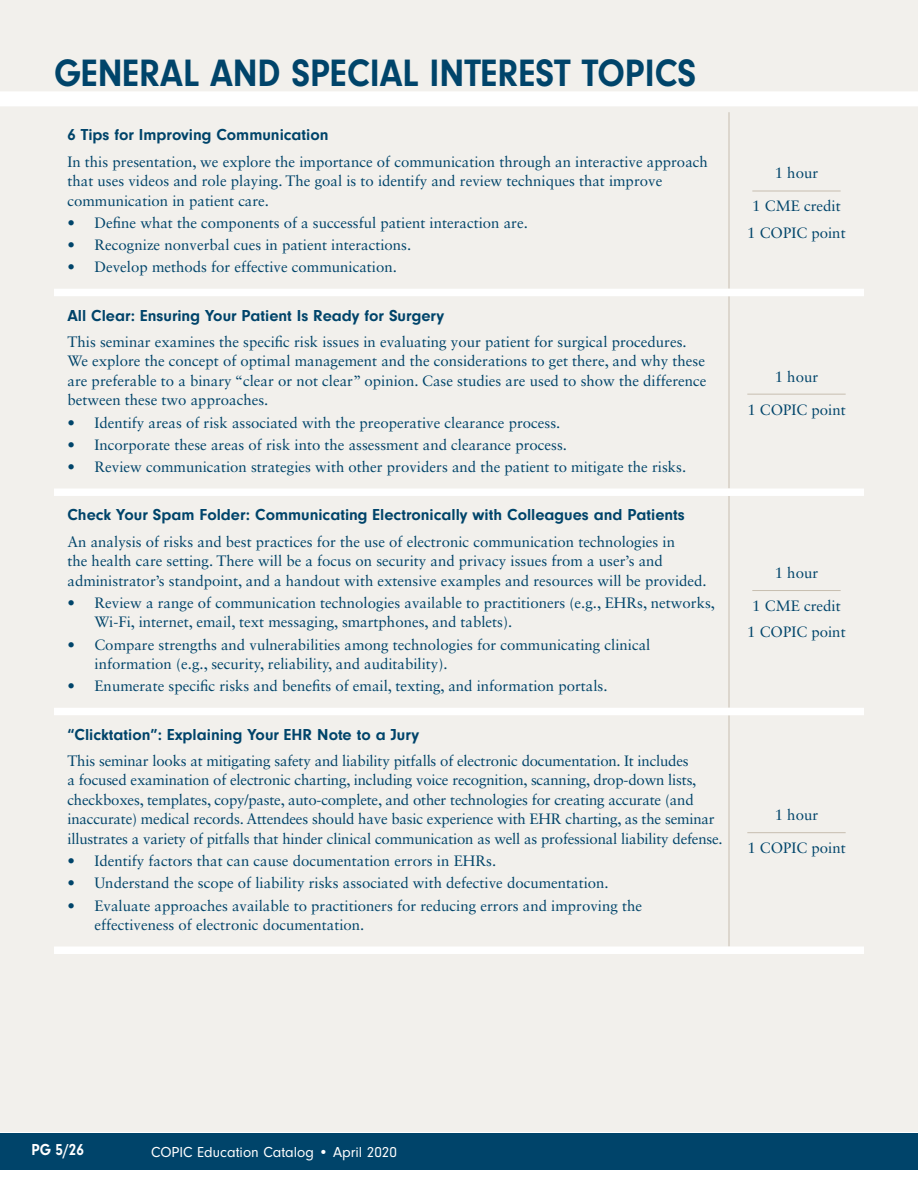
<style>
.page{position:relative;width:918px;height:1188px;background:#fff}
.page>*{position:absolute;margin:0;border:0;box-sizing:border-box;transform-origin:0 0}
.t1{font:700 39.6px "Neuzeit Gro";color:#00446a;scale:.91 1}
.Category_Title{font:700 16.5px "Neuzeit Gro";color:#00446a}
.t2{font:700 16.5px "Neuzeit Gro";color:#fff;scale:.91 1}
.Objective_Copy{font:15px/19.5px "Sabon LT Std";color:#00446a}
.Time{font:15px "Sabon LT Std";color:#00446a}
.Time_Credit{font:15px "Sabon LT Std";color:#00446a}
.t3{font:15px "Neuzeit Gro";color:#fff}
</style>
<div class="page">
<div style="left:0;top:0;width:918px;height:1132px;background:#f2f0ec"></div>
<div style="left:0;top:1133px;width:918px;height:36px;background:#00446a"></div>
<hr style="left:729px;top:112px;width:1px;height:177px;background:#c7beb0">
<hr style="left:729px;top:296px;width:1px;height:192px;background:#c7beb0">
<hr style="left:729px;top:496px;width:1px;height:212px;background:#c7beb0">
<hr style="left:729px;top:715px;width:1px;height:232px;background:#c7beb0">
<div style="left:54px;top:488px;width:675px;height:8px;background:#fff"></div>
<div style="left:729px;top:488px;width:135px;height:8px;background:#fff"></div>
<div style="left:54px;top:289px;width:675px;height:7px;background:#fff"></div>
<div style="left:729px;top:289px;width:135px;height:7px;background:#fff"></div>
<div style="left:54px;top:708px;width:675px;height:7px;background:#fff"></div>
<div style="left:729px;top:708px;width:135px;height:7px;background:#fff"></div>
<div style="left:54px;top:947px;width:675px;height:7px;background:#fff"></div>
<div style="left:729px;top:947px;width:135px;height:7px;background:#fff"></div>
<hr style="left:752px;top:191px;width:89px;height:1px;background:#c7beb0">
<hr style="left:747px;top:394px;width:99px;height:1px;background:#c7beb0">
<hr style="left:752px;top:590px;width:89px;height:1px;background:#c7beb0">
<hr style="left:747px;top:832px;width:99px;height:1px;background:#c7beb0">
<div style="left:0;top:91px;width:918px;height:15px;background:#fff"></div>
<p class="t1" style="left:54px;top:51px;width:707px">GENERAL AND SPECIAL INTEREST TOPICS</p>
<p class="Category_Title" style="left:68px;top:126px;width:263px">6 Tips for Improving Communication</p>
<p class="Objective_Copy" style="left:68px;top:151px;width:642px">In this presentation, we explore the importance of communication through an interactive approach that uses videos and role playing. The goal is to identify and review techniques that improve communication in patient care.</p>
<p class="Objective_Copy" style="left:68px;top:213px;width:462px">• Define what the components of a successful patient interaction are.</p>
<p class="Objective_Copy" style="left:68px;top:235px;width:345px">• Recognize nonverbal cues in patient interactions.</p>
<p class="Objective_Copy" style="left:68px;top:257px;width:331px">• Develop methods for effective communication.</p>
<p class="Category_Title" style="left:68px;top:306px;width:378px">All Clear: Ensuring Your Patient Is Ready for Surgery</p>
<p class="Objective_Copy" style="left:68px;top:332px;width:641px">This seminar examines the specific risk issues in evaluating your patient for surgical procedures.<br>We explore the concept of optimal management and the considerations to get there, and why these are preferable to a binary “clear or not clear” opinion. Case studies are used to show the difference between these two approaches.</p>
<p class="Objective_Copy" style="left:68px;top:412px;width:494px">• Identify areas of risk associated with the preoperative clearance process.</p>
<p class="Objective_Copy" style="left:68px;top:435px;width:501px">• Incorporate these areas of risk into the assessment and clearance process.</p>
<p class="Objective_Copy" style="left:68px;top:457px;width:620px">• Review communication strategies with other providers and the patient to mitigate the risks.</p>
<p class="Category_Title" style="left:68px;top:506px;width:619px">Check Your Spam Folder: Communicating Electronically with Colleagues and Patients</p>
<p class="Objective_Copy" style="left:68px;top:532px;width:641px">An analysis of risks and best practices for the use of electronic communication technologies in<br>the health care setting. There will be a focus on security and privacy issues from a user’s and administrator’s standpoint, and a handout with extensive examples and resources will be provided.</p>
<p class="Objective_Copy" style="left:94px;top:593px;width:622px;text-indent:-27px">• Review a range of communication technologies available to practitioners (e.g., EHRs, networks,<br>Wi-Fi, internet, email, text messaging, smartphones, and tablets).</p>
<p class="Objective_Copy" style="left:94px;top:634px;width:557px;text-indent:-27px">• Compare strengths and vulnerabilities among technologies for communicating clinical information (e.g., security, reliability, and auditability).</p>
<p class="Objective_Copy" style="left:68px;top:676px;width:542px">• Enumerate specific risks and benefits of email, texting, and information portals.</p>
<p class="Category_Title" style="left:68px;top:725px;width:353px">“Clicktation”: Explaining Your EHR Note to a Jury</p>
<p class="Objective_Copy" style="left:68px;top:751px;width:657px">This seminar looks at mitigating safety and liability pitfalls of electronic documentation. It includes<br>a focused examination of electronic charting, including voice recognition, scanning, drop-down lists, checkboxes, templates, copy/paste, auto-complete, and other technologies for creating accurate (and inaccurate) medical records. Attendees should have basic experience with EHR charting, as the seminar illustrates a variety of pitfalls that hinder clinical communication as well as professional liability defense.</p>
<p class="Objective_Copy" style="left:68px;top:851px;width:430px">• Identify factors that can cause documentation errors in EHRs.</p>
<p class="Objective_Copy" style="left:68px;top:873px;width:543px">• Understand the scope of liability risks associated with defective documentation.</p>
<p class="Objective_Copy" style="left:94px;top:895px;width:549px;text-indent:-27px">• Evaluate approaches available to practitioners for reducing errors and improving the effectiveness of electronic documentation.</p>
<p class="Time" style="left:775px;top:164px;width:45px">1 hour</p>
<p class="Time_Credit" style="left:752px;top:197px;width:90px">1 CME credit</p>
<p class="Time" style="left:747px;top:224px;width:100px">1 COPIC point</p>
<p class="Time" style="left:775px;top:367px;width:45px">1 hour</p>
<p class="Time_Credit" style="left:747px;top:400px;width:100px">1 COPIC point</p>
<p class="Time" style="left:775px;top:564px;width:45px">1 hour</p>
<p class="Time_Credit" style="left:752px;top:597px;width:90px">1 CME credit</p>
<p class="Time" style="left:747px;top:623px;width:100px">1 COPIC point</p>
<p class="Time" style="left:775px;top:806px;width:45px">1 hour</p>
<p class="Time_Credit" style="left:747px;top:839px;width:100px">1 COPIC point</p>
<p class="t2" style="left:32px;top:1141px;width:59px">PG 5/26</p>
<p class="t3" style="left:151px;top:1144px;width:247px">COPIC Education Catalog • April 2020</p>
</div>
